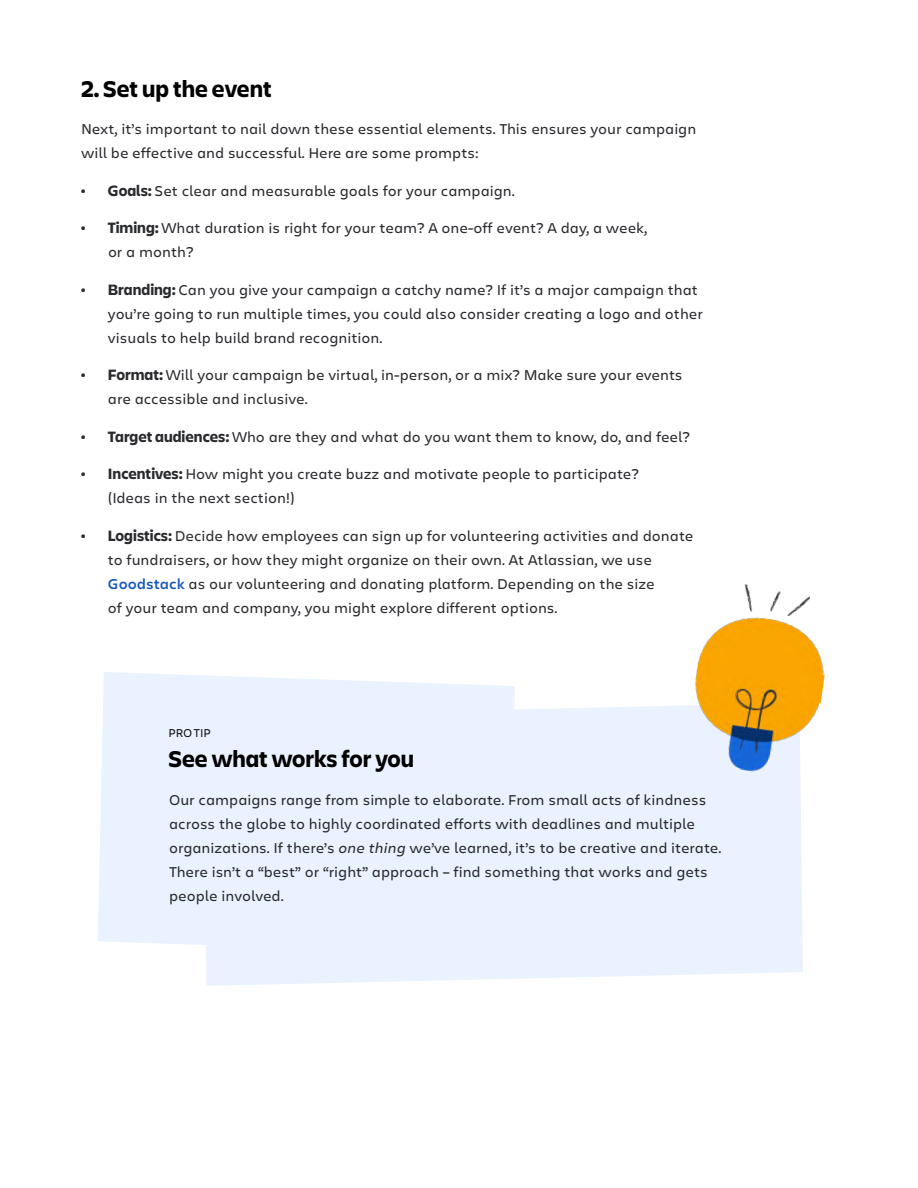
<style>
.page{position:relative;width:918px;height:1188px;background:#fff}
.page>*{position:absolute;margin:0;border:0;box-sizing:border-box;transform-origin:0 0}
.t1{font:700 24px "Charlie Display";color:#000}
.t2{font:15px/24px "Charlie Text";color:#292a2e}
.t3{font:12px "Charlie Display";color:#101214}
.s1{font-weight:900;font-size:15.75px}
.s2{font-family:"Charlie Display";font-weight:700;font-size:15.75px}
.s3{font-weight:600;color:#1558bc}
.s4{font-style:italic}
</style>
<div class="page">
<svg style="left:98px;top:672px;width:417px;height:273px;background:#ebf3fe"></svg>
<div style="left:203px;top:703px;width:600px;height:283px;background:#e9f2fe"></div>
<img style="left:684px;top:584px;width:141px;height:195px">
<h1 class="t1" style="left:81px;top:72px;width:192px">2. Set up the event</h1>
<p class="t2" style="left:81px;top:117px;width:617px">Next, it’s important to nail down these essential elements. This ensures your campaign will be effective and successful. Here are some prompts:</p>
<p class="t2" style="left:81px;top:178px;width:435px"><span class="s1">·</span> <span class="s2">Goals:</span> Set clear and measurable goals for your campaign.</p>
<p class="t2" style="left:108px;top:216px;width:541px;text-indent:-27px"><span class="s1">·</span> <span class="s2">Timing:</span> What duration is right for your team? A one-off event? A day, a week, or a month?</p>
<p class="t2" style="left:108px;top:277px;width:597px;text-indent:-27px"><span class="s1">·</span> <span class="s2">Branding:</span> Can you give your campaign a catchy name? If it’s a major campaign that you’re going to run multiple times, you could also consider creating a logo and other visuals to help build brand recognition.</p>
<p class="t2" style="left:108px;top:363px;width:576px;text-indent:-27px"><span class="s1">·</span> <span class="s2">Format:</span> Will your campaign be virtual, in-person, or a mix? Make sure your events are accessible and inclusive.</p>
<p class="t2" style="left:81px;top:424px;width:610px"><span class="s1">·</span> <span class="s2">Target audiences:</span> Who are they and what do you want them to know, do, and feel?</p>
<p class="t2" style="left:108px;top:462px;width:532px;text-indent:-27px"><span class="s1">·</span> <span class="s2">Incentives:</span> How might you create buzz and motivate people to participate? (Ideas in the next section!)</p>
<p class="t2" style="left:108px;top:523px;width:587px;text-indent:-27px"><span class="s1">·</span> <span class="s2">Logistics:</span> Decide how employees can sign up for volunteering activities and donate to fundraisers, or how they might organize on their own. At Atlassian, we use <span class="s3">Goodstack</span> as our volunteering and donating platform. Depending on the size<br>of your team and company, you might explore different options.</p>
<p class="t3" style="left:169px;top:724px;width:44px">PRO TIP</p>
<h1 class="t1" style="left:169px;top:742px;width:247px">See what works for you</h1>
<p class="t2" style="left:169px;top:787px;width:554px">Our campaigns range from simple to elaborate. From small acts of kindness across the globe to highly coordinated efforts with deadlines and multiple organizations. If there’s <span class="s4">one thing</span> we’ve learned, it’s to be creative and iterate.<br>There isn’t a “best” or “right” approach – find something that works and gets people involved.</p>
</div>
